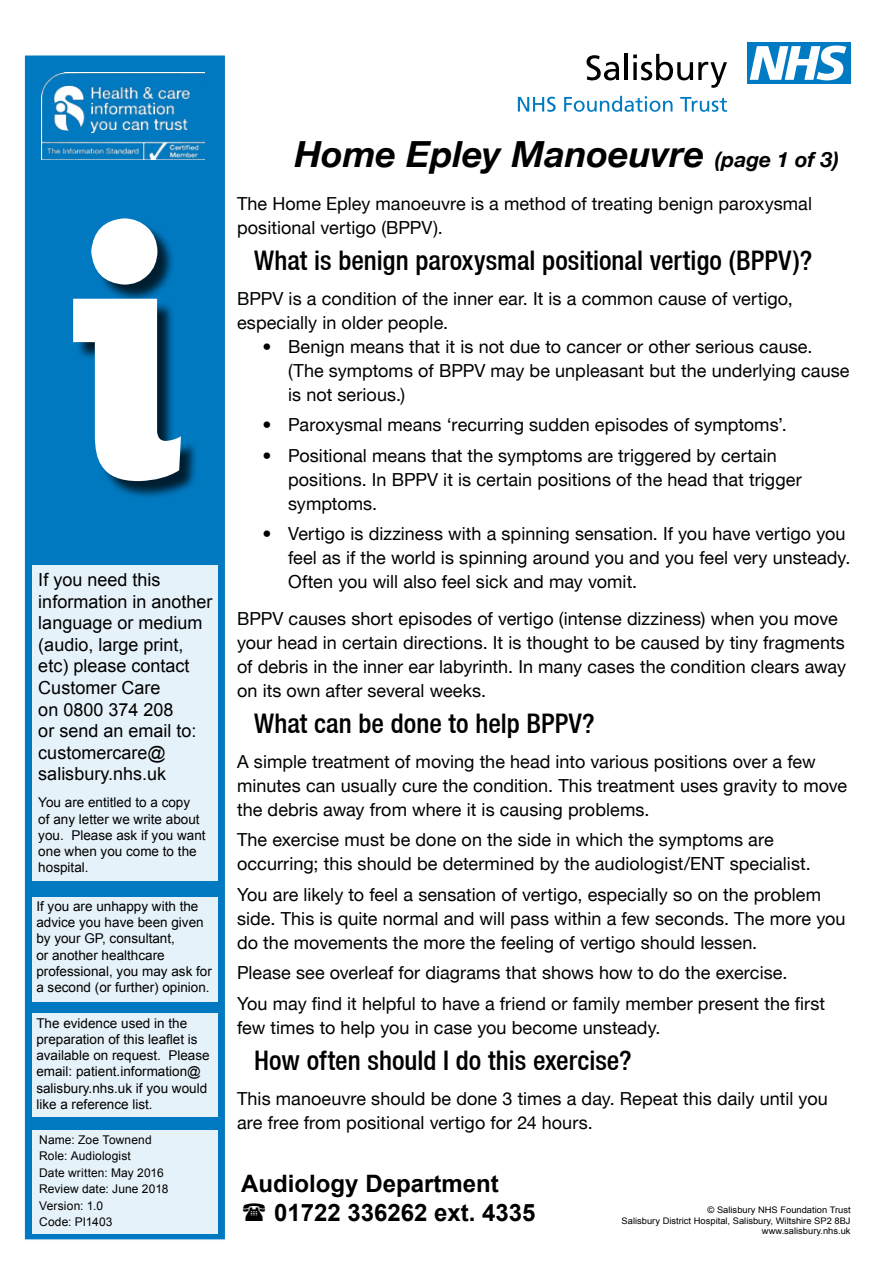
<style>
.page{position:relative;width:893px;height:1263px;background:#fff}
.page>*{position:absolute;margin:0;border:0;box-sizing:border-box;transform-origin:0 0}
.t1{font:370.5px "FS Lola Extra Bold Regular";color:#fff}
.t2{font:italic 700 36px "Helvetica Neue LT";color:#000}
.Subheading{font:500 condensed 27px "Helvetica Neue LT";color:#000}
.Contact_Front_Page{font:700 24px "Arial";color:#000}
.Body_Text{font:18px/24px "Helvetica Neue LT";letter-spacing:.005em;color:#000}
.t3{font:18px/21.6px "Arial";color:#000}
.t4{font:13.5px/16.2px "Arial";color:#000}
.Owners_Inormation_bo{font:12px "Arial";letter-spacing:.01em;color:#000}
.t5{font:9px/10.8px "Arial";color:#000;text-align:right;scale:1.04 1}
.s1{font-size:21px}
</style>
<div class="page">
<div style="left:23px;top:54px;width:203px;height:1187px;background:#0079c1;border:2px solid #fff"></div>
<div style="left:32px;top:566px;width:186px;height:315px;background:#e6f2f9"></div>
<div style="left:32px;top:1014px;width:186px;height:103px;background:#e6f2f9"></div>
<div style="left:32px;top:1131px;width:186px;height:103px;background:#e6f2f9"></div>
<svg style="left:587px;top:55px;width:32px;height:25px"></svg>
<hr style="left:624px;top:54px;width:4px;height:26px;background:#000">
<svg style="left:633px;top:54px;width:94px;height:34px"></svg>
<div style="left:747px;top:42px;width:103px;height:42px;background:#007ac2"></div>
<svg style="left:750px;top:46px;width:96px;height:34px"></svg>
<svg style="left:518px;top:97px;width:38px;height:15px"></svg>
<svg style="left:564px;top:96px;width:108px;height:16px"></svg>
<svg style="left:680px;top:97px;width:47px;height:15px"></svg>
<div style="left:32px;top:897px;width:186px;height:104px;background:#e6f2f9"></div>
<div style="left:75px;top:221px;width:124px;height:278px;background:#000;opacity:.75"></div>
<img style="left:42px;top:72px;width:162px;height:88px">
<h1 class="t1" style="left:66px;top:160px;width:126px">i</h1>
<p class="t3" style="left:38px;top:569px;width:176px">If you need this information in another language or medium (audio, large print, etc) please contact<br>Customer Care<br>on 0800 374 208<br>or send an email to: customercare@ salisbury.nhs.uk</p>
<p class="t4" style="left:38px;top:795px;width:169px">You are entitled to a copy<br>of any letter we write about you. Please ask if you want one when you come to the hospital.</p>
<p class="t4" style="left:36px;top:898px;width:177px">If you are unhappy with the advice you have been given by your GP, consultant,<br>or another healthcare professional, you may ask for a second (or further) opinion.</p>
<p class="t4" style="left:36px;top:1015px;width:175px">The evidence used in the preparation of this leaflet is available on request. Please email: patient.information@ salisbury.nhs.uk if you would like a reference list.</p>
<p class="Owners_Inormation_bo" style="left:39px;top:1132px;width:114px">Name: Zoe Townend</p>
<p class="Owners_Inormation_bo" style="left:39px;top:1148px;width:93px">Role: Audiologist</p>
<p class="Owners_Inormation_bo" style="left:39px;top:1165px;width:126px">Date written: May 2016</p>
<p class="Owners_Inormation_bo" style="left:39px;top:1181px;width:131px">Review date: June 2018</p>
<p class="Owners_Inormation_bo" style="left:39px;top:1198px;width:66px">Version: 1.0</p>
<p class="Owners_Inormation_bo" style="left:39px;top:1214px;width:75px">Code: PI1403</p>
<p class="t2" style="left:295px;top:132px;width:546px">Home Epley Manoeuvre <span class="s1">(page 1 of 3)</span></p>
<p class="Body_Text" style="left:237px;top:191px;width:576px">The Home Epley manoeuvre is a method of treating benign paroxysmal positional vertigo (BPPV).</p>
<p class="Subheading" style="left:254px;top:244px;width:560px">What is benign paroxysmal positional vertigo (BPPV)?</p>
<p class="Body_Text" style="left:237px;top:286px;width:557px">BPPV is a condition of the inner ear. It is a common cause of vertigo, especially in older people.</p>
<p class="Body_Text" style="left:288px;top:334px;width:563px;text-indent:-26px">• Benign means that it is not due to cancer or other serious cause. (The symptoms of BPPV may be unpleasant but the underlying cause is not serious.)</p>
<p class="Body_Text" style="left:263px;top:413px;width:526px">• Paroxysmal means ‘recurring sudden episodes of symptoms’.</p>
<p class="Body_Text" style="left:288px;top:443px;width:515px;text-indent:-26px">• Positional means that the symptoms are triggered by certain positions. In BPPV it is certain positions of the head that trigger symptoms.</p>
<p class="Body_Text" style="left:288px;top:521px;width:564px;text-indent:-26px">• Vertigo is dizziness with a spinning sensation. If you have vertigo you feel as if the world is spinning around you and you feel very unsteady.<br>Often you will also feel sick and may vomit.</p>
<p class="Body_Text" style="left:237px;top:606px;width:610px">BPPV causes short episodes of vertigo (intense dizziness) when you move your head in certain directions. It is thought to be caused by tiny fragments of debris in the inner ear labyrinth. In many cases the condition clears away on its own after several weeks.</p>
<p class="Subheading" style="left:254px;top:708px;width:342px">What can be done to help BPPV?</p>
<p class="Body_Text" style="left:237px;top:749px;width:612px">A simple treatment of moving the head into various positions over a few minutes can usually cure the condition. This treatment uses gravity to move the debris away from where it is causing problems.</p>
<p class="Body_Text" style="left:237px;top:828px;width:575px">The exercise must be done on the side in which the symptoms are occurring; this should be determined by the audiologist/ENT specialist.</p>
<p class="Body_Text" style="left:237px;top:882px;width:610px">You are likely to feel a sensation of vertigo, especially so on the problem side. This is quite normal and will pass within a few seconds. The more you do the movements the more the feeling of vertigo should lessen.</p>
<p class="Body_Text" style="left:237px;top:960px;width:552px">Please see overleaf for diagrams that shows how to do the exercise.</p>
<p class="Body_Text" style="left:237px;top:991px;width:590px">You may find it helpful to have a friend or family member present the first few times to help you in case you become unsteady.</p>
<p class="Subheading" style="left:254px;top:1044px;width:379px">How often should I do this exercise?</p>
<p class="Body_Text" style="left:237px;top:1086px;width:592px">This manoeuvre should be done 3 times a day. Repeat this daily until you are free from positional vertigo for 24 hours.</p>
<p class="Contact_Front_Page" style="left:241px;top:1167px;width:259px">Audiology Department</p>
<p class="Contact_Front_Page" style="left:274px;top:1196px;width:263px">01722 336262 ext. 4335</p>
<p class="t5" style="left:622px;top:1204px;width:222px">© Salisbury NHS Foundation Trust<br>Salisbury District Hospital, Salisbury, Wiltshire SP2 8BJ www.salisbury.nhs.uk</p>
</div>
